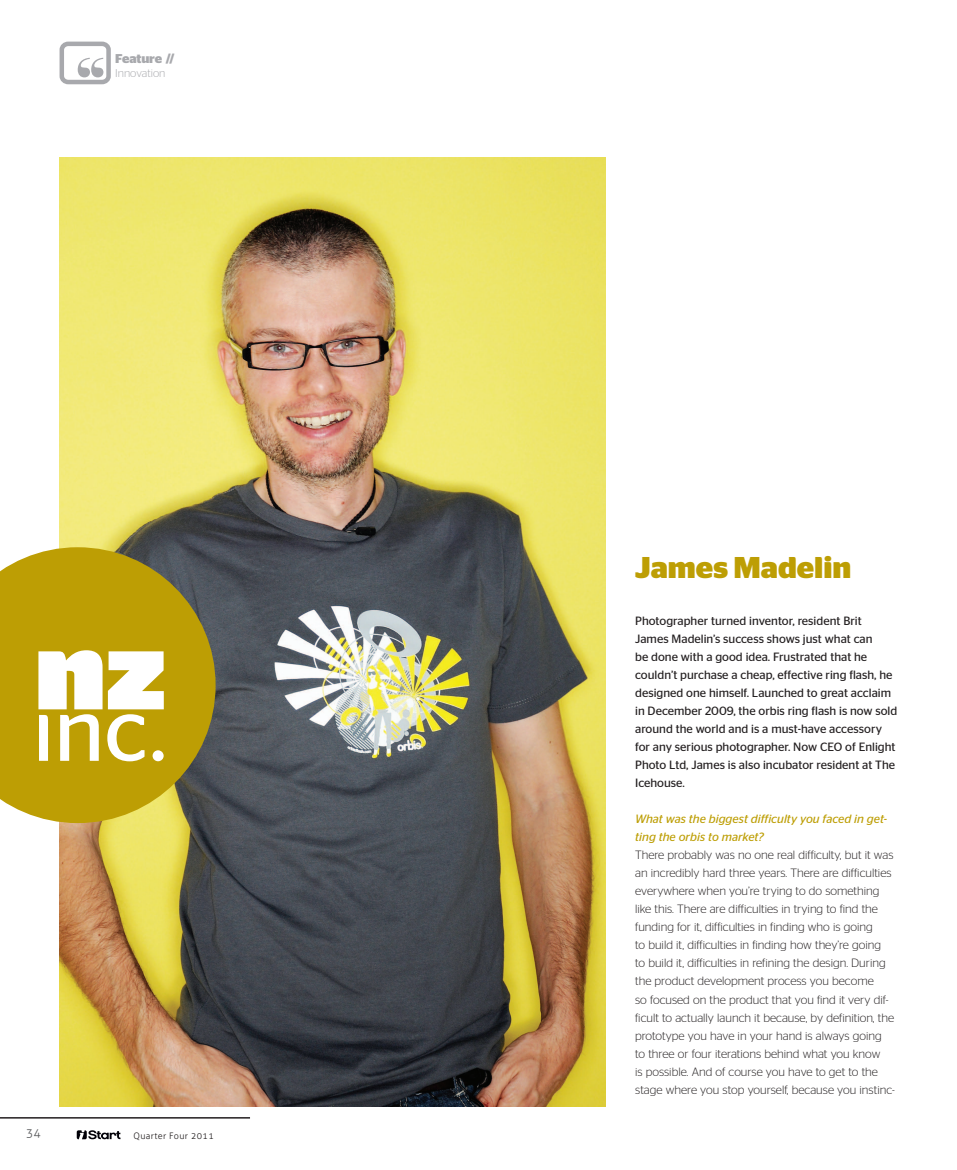
<style>
.page{position:relative;width:957px;height:1170px;background:#fff}
.page>*{position:absolute;margin:0;border:0;box-sizing:border-box;transform-origin:0 0}
.t1{font:700 30px "Stag Sans";color:#bd9e04}
.t2{font:700 12.75px "Stag Sans";letter-spacing:-.01em;color:#a8a9ad}
.t3{font:300 12px/18px "Stag Sans";color:#231f20}
.t4{font:12px/18px "Stag Sans";color:#231f20}
.t5{font:italic 12px/18px "Stag Sans";color:#bd9e04}
.t6{font:300 12px "Aller";color:#57585a}
.t7{font:300 11.25px "Stag Sans";color:#a8a9ad}
.t8{font:300 9px "Aller";letter-spacing:.04em;color:#231f20}
</style>
<div class="page">
<svg style="left:77px;top:1130px;width:43px;height:9px"></svg>
<hr style="left:0;top:1116px;width:250px;height:2px;background:#231f20">
<img style="left:60px;top:158px;width:545px;height:948px">
<svg style="left:0;top:547px;width:216px;height:276px;background:#af971a"></svg>
<svg style="left:38px;top:650px;width:126px;height:111px"></svg>
<div style="left:60px;top:42px;width:51px;height:42px;border:4px solid #a8a9ad;border-radius:6px"></div>
<svg style="left:78px;top:58px;width:25px;height:19px"></svg>
<p class="t2" style="left:115px;top:51px;width:61px">Feature //</p>
<p class="t7" style="left:115px;top:67px;width:52px">Innovation</p>
<p class="t6" style="left:26px;top:1125px;width:16px">34</p>
<p class="t8" style="left:133px;top:1130px;width:82px">Quarter Four 2011</p>
<h1 class="t1" style="left:635px;top:549px;width:218px">James Madelin</h1>
<p class="t4" style="left:635px;top:612px;width:264px">Photographer turned inventor, resident Brit James Madelin’s success shows just what can<br>be done with a good idea. Frustrated that he couldn’t purchase a cheap, effective ring flash, he designed one himself. Launched to great acclaim in December 2009, the orbis ring flash is now sold around the world and is a must-have accessory for any serious photographer. Now CEO of Enlight Photo Ltd, James is also incubator resident at The Icehouse.</p>
<p class="t5" style="left:635px;top:810px;width:253px">What was the biggest difficulty you faced in get&shy;ting the orbis to market?</p>
<p class="t3" style="left:635px;top:846px;width:261px">There probably was no one real difficulty, but it was an incredibly hard three years. There are difficulties everywhere when you’re trying to do something like this. There are difficulties in trying to find the funding for it, difficulties in finding who is going<br>to build it, difficulties in finding how they’re going<br>to build it, difficulties in refining the design. During the product development process you become<br>so focused on the product that you find it very dif&shy;ficult to actually launch it because, by definition, the prototype you have in your hand is always going<br>to three or four iterations behind what you know<br>is possible. And of course you have to get to the stage where you stop yourself, because you instinc-</p>
</div>
